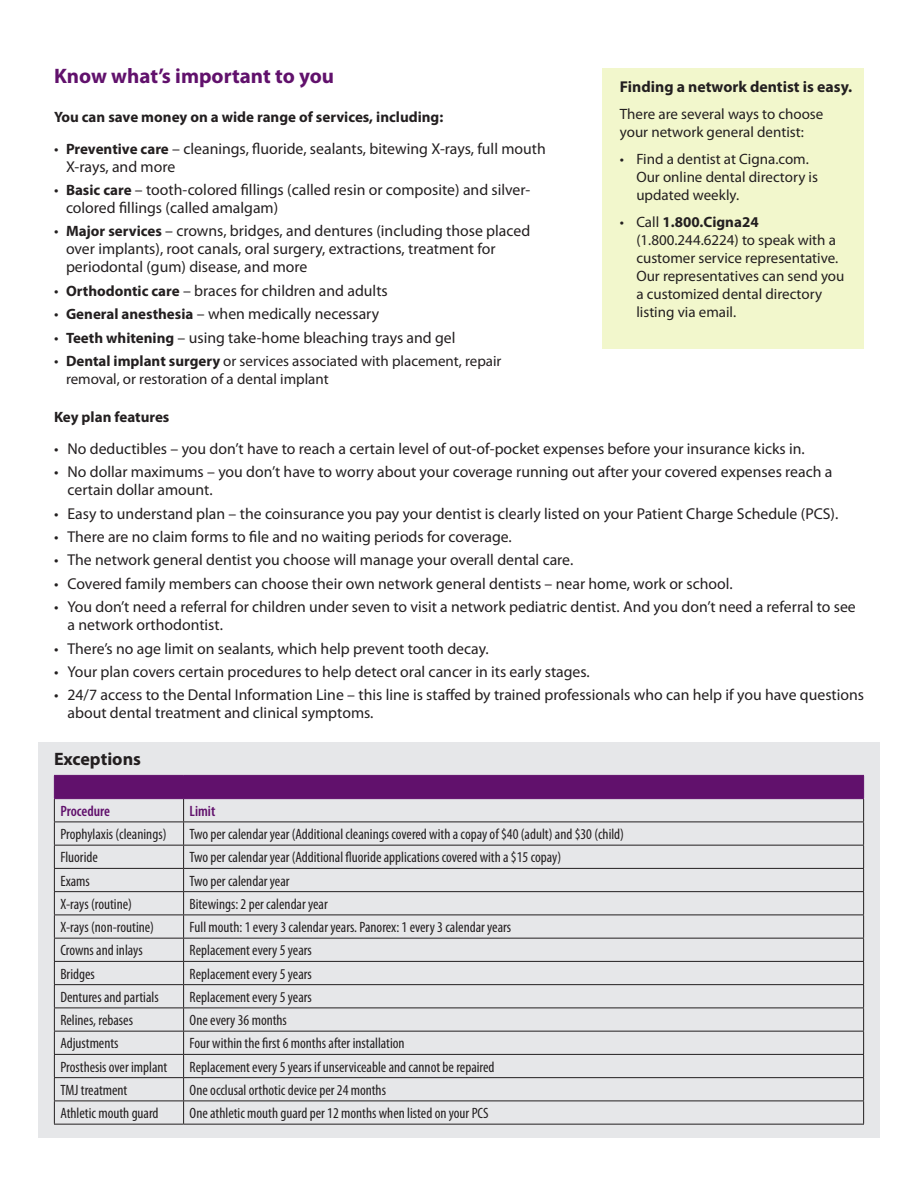
<style>
.page{position:relative;width:918px;height:1188px;background:#fff}
.page>*{position:absolute;margin:0;border:0;box-sizing:border-box;transform-origin:0 0}
.t1{font:700 21px "Myriad Pro";color:#61116c}
.t2{font:700 18px "Myriad Pro";color:#231f20}
.t3{font:15.75px/18px "Myriad Pro";color:#231f20}
.t4{font:700 15.75px "Myriad Pro";color:#231f20}
.t5{font:condensed 15px "Myriad Pro";color:#231f20}
.t6{font:15px/18px "Myriad Pro";color:#231f20}
.t7{font:700 15px "Myriad Pro";color:#231f20}
.t8{font:600 condensed 15px "Myriad Pro";color:#61116c}
.s1{font-weight:700;font-size:15px}
.s2{font-size:15.75px}
.s3{font-weight:700}
</style>
<div class="page">
<div style="left:602px;top:68px;width:261px;height:281px;background:#f2f7cc"></div>
<div style="left:38px;top:742px;width:842px;height:396px;background:#e6e7e9"></div>
<hr style="left:184px;top:1124px;width:680px;height:1px;background:#231f20">
<hr style="left:54px;top:1124px;width:130px;height:1px;background:#231f20">
<svg style="left:54px;top:775px;width:810px;height:349px"></svg>
<hr style="left:54px;top:798px;width:130px;height:1px;background:#61116c">
<hr style="left:184px;top:798px;width:680px;height:1px;background:#61116c">
<p class="t1" style="left:54px;top:64px;width:282px">Know what’s important to you</p>
<p class="t7" style="left:54px;top:109px;width:391px">You can save money on a wide range of services, including:</p>
<p class="t3" style="left:66px;top:140px;width:481px;text-indent:-12px">• <span class="s1">Preventive care</span> – cleanings, fluoride, sealants, bitewing X-rays, full mouth<br>X-rays, and more</p>
<p class="t3" style="left:66px;top:181px;width:466px;text-indent:-12px">• <span class="s1">Basic care</span> – tooth-colored fillings (called resin or composite) and silver&shy;colored fillings (called amalgam)</p>
<p class="t3" style="left:66px;top:222px;width:466px;text-indent:-12px">• <span class="s1">Major services</span> – crowns, bridges, and dentures (including those placed over implants), root canals, oral surgery, extractions, treatment for periodontal (gum) disease, and more</p>
<p class="t3" style="left:54px;top:282px;width:335px">• <span class="s1">Orthodontic care</span> – braces for children and adults</p>
<p class="t3" style="left:54px;top:305px;width:327px">• <span class="s1">General anesthesia</span> – when medically necessary</p>
<p class="t3" style="left:54px;top:329px;width:403px">• <span class="s1">Teeth whitening</span> – using take-home bleaching trays and gel</p>
<p class="t6" style="left:66px;top:352px;width:437px;text-indent:-12px"><span class="s2">•</span> <span class="s3">Dental implant surgery</span> or services associated with placement, repair removal, or restoration of a dental implant</p>
<p class="t7" style="left:54px;top:409px;width:117px">Key plan features</p>
<p class="t3" style="left:54px;top:440px;width:752px">• No deductibles – you don’t have to reach a certain level of out-of-pocket expenses before your insurance kicks in.</p>
<p class="t3" style="left:68px;top:463px;width:767px;text-indent:-14px">• No dollar maximums – you don’t have to worry about your coverage running out after your covered expenses reach a certain dollar amount.</p>
<p class="t3" style="left:54px;top:505px;width:786px">• Easy to understand plan – the coinsurance you pay your dentist is clearly listed on your Patient Charge Schedule (PCS).</p>
<p class="t3" style="left:54px;top:528px;width:459px">• There are no claim forms to file and no waiting periods for coverage.</p>
<p class="t3" style="left:54px;top:552px;width:521px">• The network general dentist you choose will manage your overall dental care.</p>
<p class="t3" style="left:54px;top:575px;width:680px">• Covered family members can choose their own network general dentists – near home, work or school.</p>
<p class="t3" style="left:68px;top:598px;width:790px;text-indent:-14px">• You don’t need a referral for children under seven to visit a network pediatric dentist. And you don’t need a referral to see a network orthodontist.</p>
<p class="t3" style="left:54px;top:640px;width:436px">• There’s no age limit on sealants, which help prevent tooth decay.</p>
<p class="t3" style="left:54px;top:663px;width:537px">• Your plan covers certain procedures to help detect oral cancer in its early stages.</p>
<p class="t3" style="left:68px;top:687px;width:798px;text-indent:-14px">• 24/7 access to the Dental Information Line – this line is staffed by trained professionals who can help if you have questions about dental treatment and clinical symptoms.</p>
<p class="t4" style="left:620px;top:77px;width:234px">Finding a network dentist is easy.</p>
<p class="t6" style="left:620px;top:105px;width:205px">There are several ways to choose your network general dentist:</p>
<p class="t6" style="left:636px;top:150px;width:183px;text-indent:-16px">• Find a dentist at Cigna.com.<br>Our online dental directory is updated weekly.</p>
<p class="t6" style="left:636px;top:213px;width:210px;text-indent:-16px">• Call <span class="s3">1.800.Cigna24 </span>(1.800.244.6224) to speak with a customer service representative.<br>Our representatives can send you a customized dental directory listing via email.</p>
<p class="t2" style="left:54px;top:749px;width:89px">Exceptions</p>
<p class="t8" style="left:60px;top:803px;width:51px">Procedure</p>
<p class="t8" style="left:190px;top:803px;width:27px">Limit</p>
<p class="t5" style="left:60px;top:826px;width:108px">Prophylaxis (cleanings)</p>
<p class="t5" style="left:190px;top:826px;width:436px">Two per calendar year (Additional cleanings covered with a copay of $40 (adult) and $30 (child)</p>
<p class="t5" style="left:60px;top:849px;width:39px">Fluoride</p>
<p class="t5" style="left:190px;top:849px;width:373px">Two per calendar year (Additional fluoride applications covered with a $15 copay)</p>
<p class="t5" style="left:60px;top:873px;width:31px">Exams</p>
<p class="t5" style="left:190px;top:873px;width:101px">Two per calendar year</p>
<p class="t5" style="left:60px;top:896px;width:73px">X-rays (routine)</p>
<p class="t5" style="left:190px;top:896px;width:140px">Bitewings: 2 per calendar year</p>
<p class="t5" style="left:60px;top:919px;width:95px">X-rays (non-routine)</p>
<p class="t5" style="left:190px;top:919px;width:323px">Full mouth: 1 every 3 calendar years. Panorex: 1 every 3 calendar years</p>
<p class="t5" style="left:60px;top:942px;width:84px">Crowns and inlays</p>
<p class="t5" style="left:190px;top:942px;width:124px">Replacement every 5 years</p>
<p class="t5" style="left:60px;top:966px;width:36px">Bridges</p>
<p class="t5" style="left:190px;top:966px;width:124px">Replacement every 5 years</p>
<p class="t5" style="left:60px;top:989px;width:100px">Dentures and partials</p>
<p class="t5" style="left:190px;top:989px;width:124px">Replacement every 5 years</p>
<p class="t5" style="left:60px;top:1012px;width:74px">Relines, rebases</p>
<p class="t5" style="left:190px;top:1012px;width:99px">One every 36 months</p>
<p class="t5" style="left:60px;top:1035px;width:60px">Adjustments</p>
<p class="t5" style="left:190px;top:1035px;width:217px">Four within the first 6 months after installation</p>
<p class="t5" style="left:60px;top:1059px;width:108px">Prosthesis over implant</p>
<p class="t5" style="left:190px;top:1059px;width:306px">Replacement every 5 years if unserviceable and cannot be repaired</p>
<p class="t5" style="left:60px;top:1082px;width:69px">TMJ treatment</p>
<p class="t5" style="left:190px;top:1082px;width:198px">One occlusal orthotic device per 24 months</p>
<p class="t5" style="left:60px;top:1105px;width:100px">Athletic mouth guard</p>
<p class="t5" style="left:190px;top:1105px;width:301px">One athletic mouth guard per 12 months when listed on your PCS</p>
</div>
